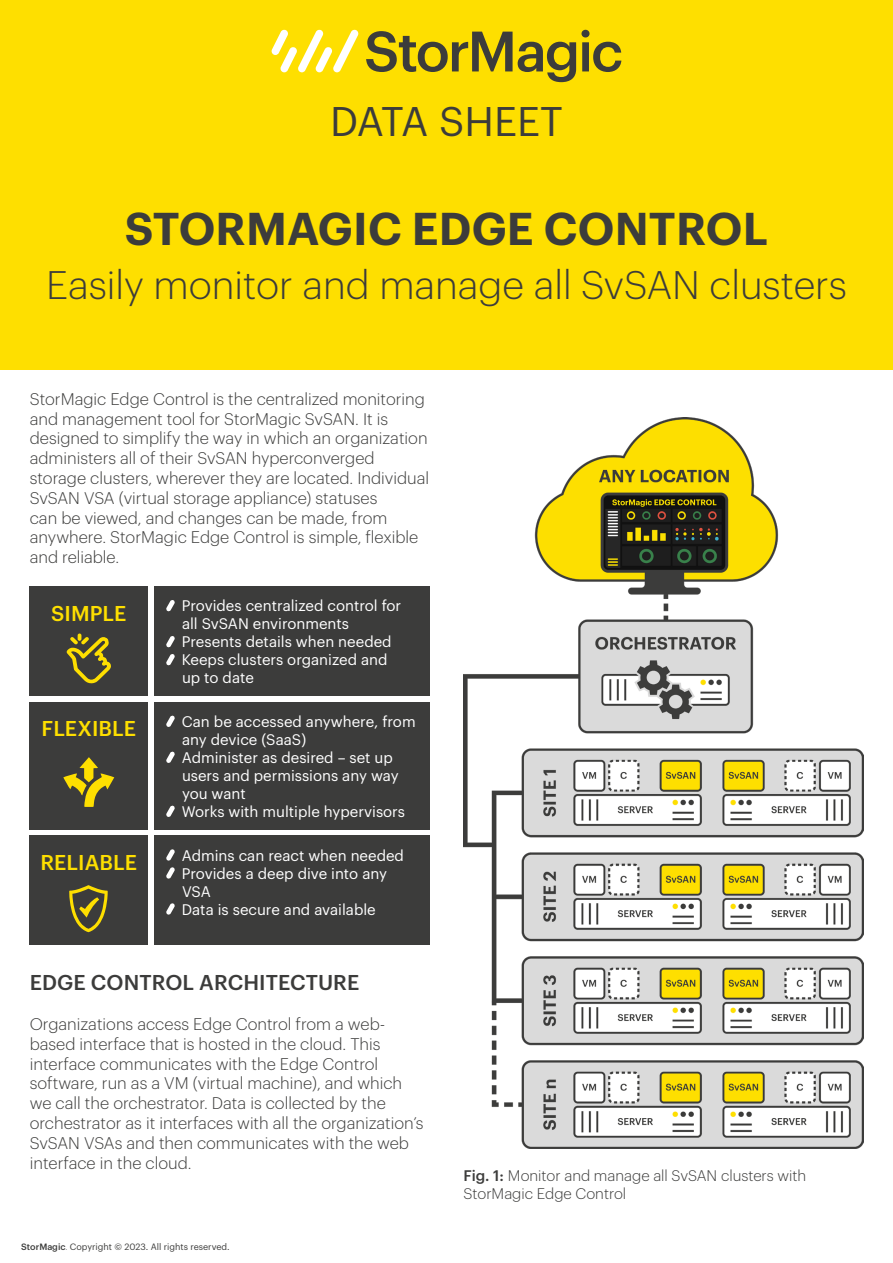
<style>
.page{position:relative;width:893px;height:1263px;background:#fff}
.page>*{position:absolute;margin:0;border:0;box-sizing:border-box;transform-origin:0 0}
.t1{font:600 45px "Graphik";letter-spacing:.005em;color:#3c3c3b}
.t2{font:40.5px "Graphik";color:#3c3c3b}
.t3{font:300 39px "Graphik";color:#3c3c3b}
.Headings{font:500 21px "Graphik";letter-spacing:.005em;color:#3c3c3b}
.Body_Copy{font:500 21px "Graphik";letter-spacing:.005em;color:#fedf00}
.Body_Copy-2{font:300 16.5px/19.8px "Graphik";color:#3c3c3b}
.Body_Copy-3{font:15px/18px "Graphik";color:#fff}
.t4{font:300 15px/18px "Graphik";color:#3c3c3b}
.t5{font:9px "Graphik";color:#3c3c3b}
.s1{font-weight:500}
.s2{font-weight:300}
</style>
<div class="page">
<div style="left:0;top:0;width:893px;height:370px;background:#fedf00"></div>
<svg style="left:271px;top:29px;width:88px;height:43px"></svg>
<svg style="left:366px;top:30px;width:255px;height:52px"></svg>
<div style="left:153px;top:586px;width:276px;height:110px;background:#3c3c3b"></div>
<svg style="left:166px;top:600px;width:9px;height:12px"></svg>
<svg style="left:166px;top:636px;width:9px;height:12px"></svg>
<svg style="left:166px;top:654px;width:9px;height:12px"></svg>
<div style="left:30px;top:586px;width:118px;height:110px;background:#3c3c3b"></div>
<svg style="left:66px;top:633px;width:45px;height:51px"></svg>
<div style="left:153px;top:702px;width:276px;height:128px;background:#3c3c3b"></div>
<svg style="left:166px;top:715px;width:9px;height:12px"></svg>
<svg style="left:166px;top:751px;width:9px;height:12px"></svg>
<svg style="left:166px;top:805px;width:9px;height:12px"></svg>
<div style="left:30px;top:702px;width:118px;height:128px;background:#3c3c3b"></div>
<svg style="left:63px;top:757px;width:51px;height:50px"></svg>
<div style="left:153px;top:835px;width:276px;height:110px;background:#3c3c3b"></div>
<svg style="left:166px;top:849px;width:9px;height:12px"></svg>
<svg style="left:166px;top:867px;width:9px;height:12px"></svg>
<svg style="left:166px;top:903px;width:9px;height:12px"></svg>
<div style="left:30px;top:835px;width:118px;height:110px;background:#3c3c3b"></div>
<svg style="left:69px;top:885px;width:39px;height:47px"></svg>
<img style="left:463px;top:418px;width:400px;height:731px">
<h2 class="t2" style="left:330px;top:91px;width:234px">DATA SHEET</h2>
<h1 class="t1" style="left:125px;top:195px;width:645px">STORMAGIC EDGE CONTROL</h1>
<h3 class="t3" style="left:46px;top:257px;width:802px">Easily monitor and manage all SvSAN clusters</h3>
<p class="Body_Copy-2" style="left:30px;top:388px;width:401px">StorMagic Edge Control is the centralized monitoring and management tool for StorMagic SvSAN. It is designed to simplify the way in which an organization administers all of their SvSAN hyperconverged storage clusters, wherever they are located. Individual SvSAN VSA (virtual storage appliance) statuses<br>can be viewed, and changes can be made, from anywhere. StorMagic Edge Control is simple, flexible and reliable.</p>
<p class="Body_Copy-3" style="left:182px;top:596px;width:221px">Provides centralized control for</p>
<p class="Body_Copy-3" style="left:182px;top:614px;width:169px">all SvSAN environments</p>
<p class="Body_Copy-3" style="left:182px;top:632px;width:211px">Presents details when needed</p>
<p class="Body_Copy-3" style="left:182px;top:650px;width:207px">Keeps clusters organized and</p>
<p class="Body_Copy-3" style="left:182px;top:668px;width:73px">up to date</p>
<p class="Body_Copy" style="left:51px;top:597px;width:77px">SIMPLE</p>
<p class="Body_Copy" style="left:42px;top:712px;width:96px">FLEXIBLE</p>
<p class="Body_Copy" style="left:40px;top:846px;width:98px">RELIABLE</p>
<p class="Body_Copy-3" style="left:182px;top:711px;width:235px">Can be accessed anywhere, from</p>
<p class="Body_Copy-3" style="left:182px;top:729px;width:126px">any device (SaaS)</p>
<p class="Body_Copy-3" style="left:182px;top:747px;width:213px">Administer as desired – set up</p>
<p class="Body_Copy-3" style="left:182px;top:765px;width:218px">users and permissions any way you want</p>
<p class="Body_Copy-3" style="left:182px;top:801px;width:225px">Works with multiple hypervisors</p>
<p class="Body_Copy-3" style="left:182px;top:845px;width:224px">Admins can react when needed</p>
<p class="Body_Copy-3" style="left:182px;top:863px;width:207px">Provides a deep dive into any</p>
<p class="Body_Copy-3" style="left:182px;top:881px;width:30px">VSA</p>
<p class="Body_Copy-3" style="left:182px;top:899px;width:195px">Data is secure and available</p>
<p class="Headings" style="left:30px;top:967px;width:331px">EDGE CONTROL ARCHITECTURE</p>
<p class="Body_Copy-2" style="left:30px;top:1013px;width:395px">Organizations access Edge Control from a web&shy;based interface that is hosted in the cloud. This interface communicates with the Edge Control software, run as a VM (virtual machine), and which we call the orchestrator. Data is collected by the orchestrator as it interfaces with all the organization’s SvSAN VSAs and then communicates with the web interface in the cloud.</p>
<p class="t5" style="left:21px;top:1240px;width:210px"><span class="s1">StorMagic</span><span class="s2">.</span> Copyright © 2023. All rights reserved.</p>
<p class="t4" style="left:463px;top:1165px;width:344px"><span class="s1">Fig. 1:</span> Monitor and manage all SvSAN clusters with<br>StorMagic Edge Control</p>
</div>
